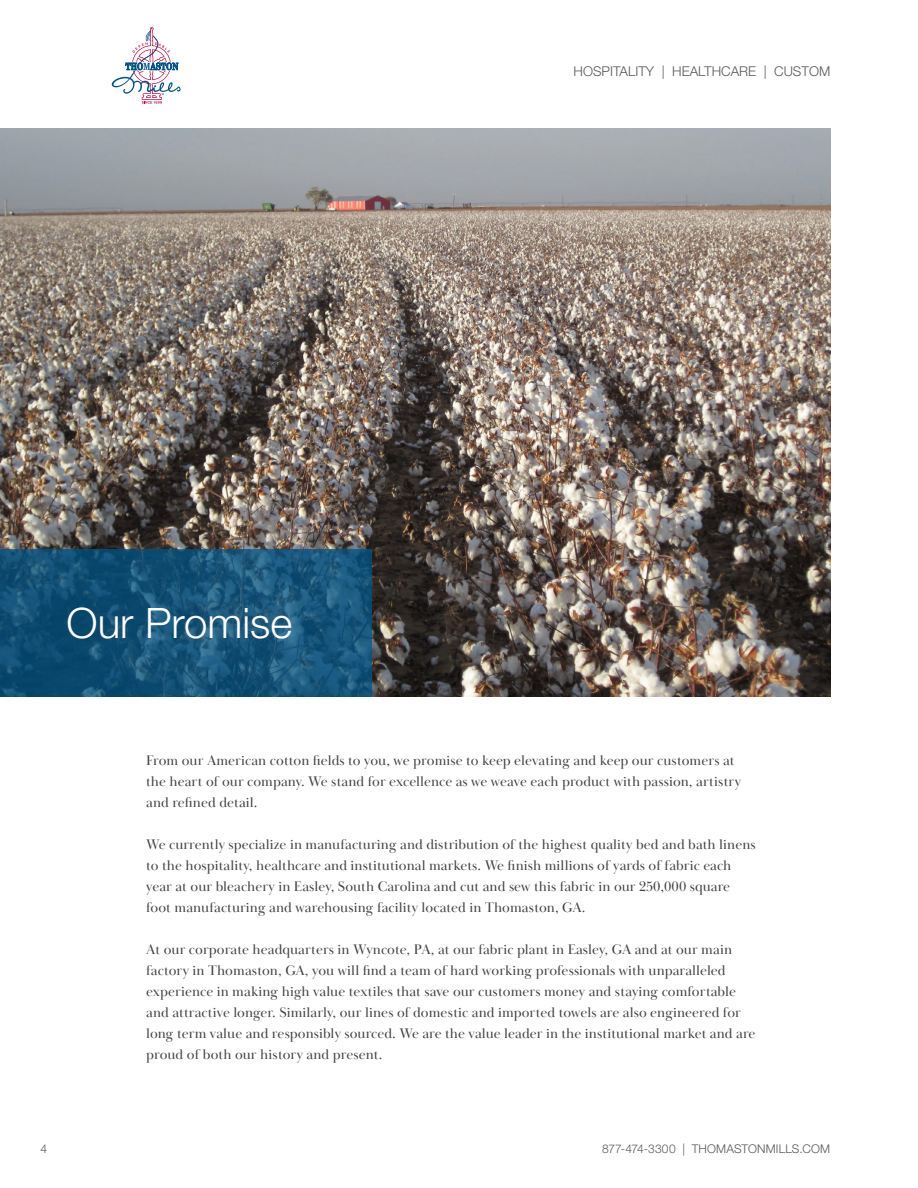
<style>
.page{position:relative;width:918px;height:1188px;background:#fff}
.page>*{position:absolute;margin:0;border:0;box-sizing:border-box;transform-origin:0 0}
.Headline{font:300 42px "Helvetica Neue LT Std";color:#fff}
.p2_copy{font:14.25px/21px "Baskerville Display PT";letter-spacing:.005em;color:#414042}
.t1{font:300 13.5px "Helvetica Neue LT Std";color:#58595b}
.t2{font:300 12px "Helvetica Neue LT Std";letter-spacing:.015em;color:#58595b}
</style>
<div class="page">
<img style="left:0;top:128px;width:830px;height:569px">
<svg style="left:0;top:549px;width:372px;height:148px;background:#165277"></svg>
<svg style="left:112px;top:27px;width:69px;height:77px"></svg>
<p class="Headline" style="left:67px;top:597px;width:227px">Our Promise</p>
<p class="t1" style="left:574px;top:63px;width:258px">HOSPITALITY | HEALTHCARE | CUSTOM</p>
<p class="p2_copy" style="left:146px;top:750px;width:596px">From our American cotton fields to you, we promise to keep elevating and keep our customers at the heart of our company. We stand for excellence as we weave each product with passion, artistry and refined detail.</p>
<p class="p2_copy" style="left:146px;top:834px;width:611px">We currently specialize in manufacturing and distribution of the highest quality bed and bath linens to the hospitality, healthcare and institutional markets. We finish millions of yards of fabric each year at our bleachery in Easley, South Carolina and cut and sew this fabric in our 250,000 square foot manufacturing and warehousing facility located in Thomaston, GA.</p>
<p class="p2_copy" style="left:146px;top:939px;width:611px">At our corporate headquarters in Wyncote, PA, at our fabric plant in Easley, GA and at our main factory in Thomaston, GA, you will find a team of hard working professionals with unparalleled experience in making high value textiles that save our customers money and staying comfortable and attractive longer. Similarly, our lines of domestic and imported towels are also engineered for long term value and responsibly sourced. We are the value leader in the institutional market and are proud of both our history and present.</p>
<p class="t2" style="left:40px;top:1141px;width:8px">4</p>
<p class="t2" style="left:602px;top:1141px;width:230px">877-474-3300 | THOMASTONMILLS.COM</p>
</div>
